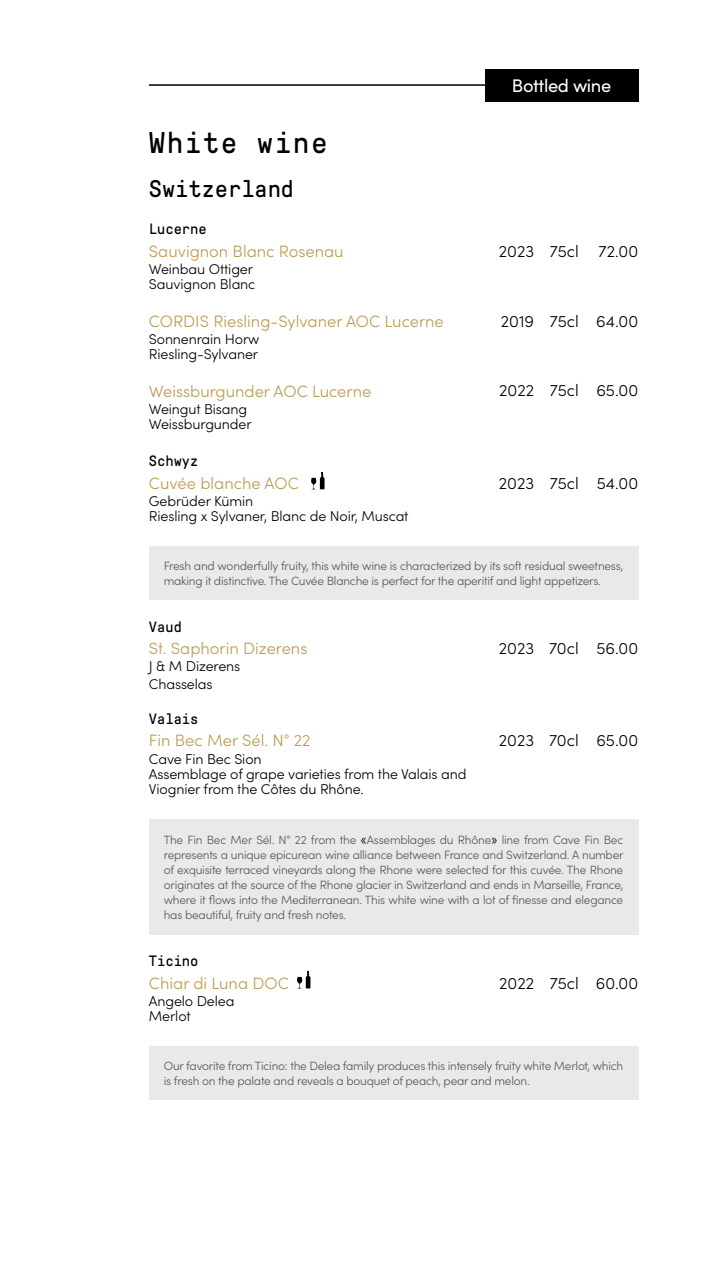
<style>
.page{position:relative;width:702px;height:1263px;background:#fff}
.page>*{position:absolute;margin:0;border:0;box-sizing:border-box;transform-origin:0 0}
.t1{font:30px "GT Pressura Mono";letter-spacing:.05em;color:#000}
.t2{font:24px "GT Pressura Mono";color:#000}
.t3{font:18.3px "Sofia Pro";letter-spacing:-.02em;color:#fff}
.t4{font:300 16.5px "Sofia Pro";color:#bd9b52}
.t5{font:300 16.5px "Sofia Pro";color:#000}
.t6{font:15px "GT Pressura Mono";color:#000}
.t7{font:300 14.25px/15px "Sofia Pro";letter-spacing:-.01em;color:#000}
.t8{font:300 12px/15px "Sofia Pro";letter-spacing:-.02em;color:#575756}
.s1{font-size:14.25px;color:#000}
</style>
<div class="page">
<svg style="left:311px;top:472px;width:13px;height:17px"></svg>
<svg style="left:297px;top:971px;width:13px;height:17px"></svg>
<hr style="left:149px;top:84px;width:340px;height:2px;background:#000">
<div style="left:485px;top:69px;width:153px;height:32px;background:#000"></div>
<div style="left:149px;top:546px;width:489px;height:54px;background:#e9e9eb"></div>
<div style="left:149px;top:1046px;width:489px;height:54px;background:#e9e9eb"></div>
<div style="left:149px;top:819px;width:489px;height:115px;background:#e9e9eb"></div>
<h1 class="t1" style="left:149px;top:126px;width:180px">White wine</h1>
<h2 class="t2" style="left:149px;top:176px;width:147px">Switzerland</h2>
<p class="t6" style="left:149px;top:221px;width:59px">Lucerne</p>
<h3 class="t4" style="left:149px;top:239px;width:196px">Sauvignon Blanc Rosenau</h3>
<p class="t7" style="left:149px;top:261px;width:108px">Weinbau Ottiger<br>Sauvignon Blanc</p>
<h3 class="t4" style="left:149px;top:309px;width:296px">CORDIS Riesling-Sylvaner AOC Lucerne</h3>
<p class="t7" style="left:149px;top:331px;width:112px">Sonnenrain Horw<br>Riesling-Sylvaner</p>
<h3 class="t4" style="left:149px;top:379px;width:224px">Weissburgunder AOC Lucerne</h3>
<p class="t7" style="left:149px;top:400px;width:104px">Weingut Bisang<br>Weissburgunder</p>
<p class="t6" style="left:149px;top:453px;width:51px">Schwyz</p>
<h3 class="t4" style="left:149px;top:471px;width:151px">Cuvée blanche AOC</h3>
<p class="t7" style="left:149px;top:493px;width:261px">Gebrüder Kümin<br>Riesling x Sylvaner, Blanc de Noir, Muscat</p>
<h3 class="t3" style="left:512px;top:72px;width:101px">Bottled wine</h3>
<h3 class="t5" style="left:499px;top:239px;width:37px">2023</h3>
<h3 class="t5" style="left:549px;top:239px;width:30px">75cl</h3>
<h3 class="t5" style="left:598px;top:239px;width:41px">72.00</h3>
<h3 class="t5" style="left:501px;top:309px;width:35px">2019</h3>
<h3 class="t5" style="left:549px;top:309px;width:30px">75cl</h3>
<h3 class="t5" style="left:596px;top:309px;width:43px">64.00</h3>
<h3 class="t5" style="left:499px;top:379px;width:140px">2022 75cl 65.00</h3>
<h3 class="t5" style="left:499px;top:471px;width:141px">2023 75cl 54.00</h3>
<p class="t8" style="left:164px;top:558px;width:461px">Fresh and wonderfully fruity, this white wine is characterized by its soft residual sweetness, making it distinctive. The Cuvée Blanche is perfect for the aperitif and light appetizers.</p>
<p class="t6" style="left:149px;top:619px;width:34px">Vaud</p>
<h3 class="t4" style="left:149px;top:636px;width:160px">St. Saphorin Dizerens</h3>
<p class="t7" style="left:149px;top:657px;width:93px;line-height:17.1px">J &amp; M Dizerens<br>Chasselas</p>
<p class="t6" style="left:149px;top:711px;width:51px">Valais</p>
<h3 class="t4" style="left:149px;top:729px;width:163px">Fin Bec Mer Sél. N° 22</h3>
<p class="t7" style="left:149px;top:750px;width:319px">Cave Fin Bec Sion<br>Assemblage of grape varieties from the Valais and<br>Viognier from the Côtes du Rhône.</p>
<h3 class="t5" style="left:499px;top:636px;width:37px">2023</h3>
<h3 class="t5" style="left:549px;top:636px;width:31px">70cl</h3>
<h3 class="t5" style="left:596px;top:636px;width:43px">56.00</h3>
<h3 class="t5" style="left:499px;top:729px;width:37px">2023</h3>
<h3 class="t5" style="left:549px;top:729px;width:31px">70cl</h3>
<h3 class="t5" style="left:596px;top:729px;width:43px">65.00</h3>
<p class="t8" style="left:164px;top:832px;width:461px;text-align:justify">The Fin Bec Mer Sél. N° 22 from the <span class="s1">«</span>Assemblages du Rhône<span class="s1">»</span> line from Cave Fin Bec represents a unique epicurean wine alliance between France and Switzerland. A number of exquisite terraced vineyards along the Rhone were selected for this cuvée. The Rhone originates at the source of the Rhone glacier in Switzerland and ends in Marseille, France, where it flows into the Mediterranean. This white wine with a lot of finesse and elegance has beautiful, fruity and fresh notes.</p>
<p class="t6" style="left:149px;top:953px;width:51px">Ticino</p>
<h3 class="t4" style="left:149px;top:971px;width:141px">Chiar di Luna DOC</h3>
<p class="t7" style="left:149px;top:992px;width:87px">Angelo Delea<br>Merlot</p>
<h3 class="t5" style="left:499px;top:971px;width:140px">2022 75cl 60.00</h3>
<p class="t8" style="left:164px;top:1057px;width:461px">Our favorite from Ticino: the Delea family produces this intensely fruity white Merlot, which is fresh on the palate and reveals a bouquet of peach, pear and melon.</p>
</div>
